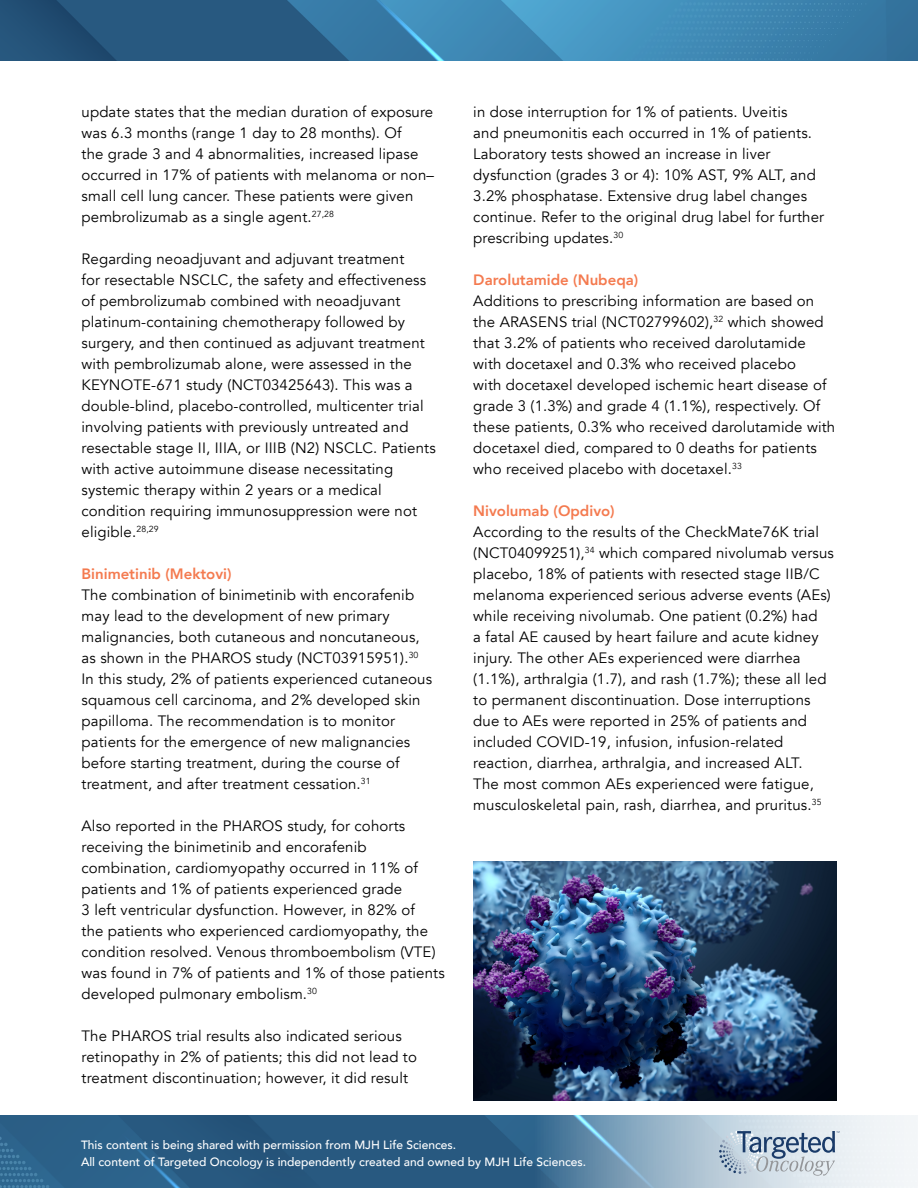
<style>
.page{position:relative;width:918px;height:1188px;background:#fff}
.page>*{position:absolute;margin:0;border:0;box-sizing:border-box;transform-origin:0 0}
.t1{font:15px/21px "Avenir";letter-spacing:.01em;color:#000}
.t2{font:800 15px "Avenir";color:#f47a4f}
.t3{font:500 12px/16.5px "Avenir";color:#fff}
</style>
<div class="page">
<img style="left:0;top:0;width:918px;height:61px">
<img style="left:0;top:1115px;width:531px;height:73px">
<svg style="left:531px;top:1115px;width:387px;height:73px"></svg>
<svg style="left:719px;top:1130px;width:120px;height:46px;background:#b4c3d0"></svg>
<img style="left:473px;top:862px;width:363px;height:238px">
<p class="t1" style="left:82px;top:102px;width:354px">update states that the median duration of exposure was 6.3 months (range 1 day to 28 months). Of<br>the grade 3 and 4 abnormalities, increased lipase occurred in 17% of patients with melanoma or non– small cell lung cancer. These patients were given pembrolizumab as a single agent.<sup>27,28</sup></p>
<p class="t1" style="left:82px;top:249px;width:356px">Regarding neoadjuvant and adjuvant treatment<br>for resectable NSCLC, the safety and effectiveness of pembrolizumab combined with neoadjuvant platinum-containing chemotherapy followed by surgery, and then continued as adjuvant treatment with pembrolizumab alone, were assessed in the KEYNOTE-671 study (NCT03425643). This was a double-blind, placebo-controlled, multicenter trial involving patients with previously untreated and resectable stage II, IIIA, or IIIB (N2) NSCLC. Patients with active autoimmune disease necessitating systemic therapy within 2 years or a medical condition requiring immunosuppression were not eligible.<sup>28,29</sup></p>
<p class="t2" style="left:82px;top:562px;width:152px">Binimetinib (Mektovi)</p>
<p class="t1" style="left:82px;top:585px;width:352px">The combination of binimetinib with encorafenib may lead to the development of new primary malignancies, both cutaneous and noncutaneous, as shown in the PHAROS study (NCT03915951).<sup>30<br></sup>In this study, 2% of patients experienced cutaneous squamous cell carcinoma, and 2% developed skin papilloma. The recommendation is to monitor patients for the emergence of new malignancies before starting treatment, during the course of treatment, and after treatment cessation.<sup>31</sup></p>
<p class="t1" style="left:82px;top:816px;width:365px">Also reported in the PHAROS study, for cohorts receiving the binimetinib and encorafenib combination, cardiomyopathy occurred in 11% of patients and 1% of patients experienced grade<br>3 left ventricular dysfunction. However, in 82% of<br>the patients who experienced cardiomyopathy, the condition resolved. Venous thromboembolism (VTE) was found in 7% of patients and 1% of those patients developed pulmonary embolism.<sup>30</sup></p>
<p class="t1" style="left:82px;top:1026px;width:337px">The PHAROS trial results also indicated serious retinopathy in 2% of patients; this did not lead to treatment discontinuation; however, it did result</p>
<p class="t1" style="left:473px;top:102px;width:352px">in dose interruption for 1% of patients. Uveitis<br>and pneumonitis each occurred in 1% of patients.<br>Laboratory tests showed an increase in liver dysfunction (grades 3 or 4): 10% AST, 9% ALT, and 3.2% phosphatase. Extensive drug label changes continue. Refer to the original drug label for further prescribing updates.<sup>30</sup></p>
<p class="t2" style="left:473px;top:268px;width:167px">Darolutamide (Nubeqa)</p>
<p class="t1" style="left:473px;top:291px;width:363px">Additions to prescribing information are based on the ARASENS trial (NCT02799602),<sup>32</sup> which showed that 3.2% of patients who received darolutamide with docetaxel and 0.3% who received placebo<br>with docetaxel developed ischemic heart disease of grade 3 (1.3%) and grade 4 (1.1%), respectively. Of these patients, 0.3% who received darolutamide with docetaxel died, compared to 0 deaths for patients who received placebo with docetaxel.<sup>33</sup></p>
<p class="t2" style="left:473px;top:499px;width:143px">Nivolumab (Opdivo)</p>
<p class="t1" style="left:473px;top:522px;width:362px">According to the results of the CheckMate76K trial (NCT04099251),<sup>34</sup> which compared nivolumab versus placebo, 18% of patients with resected stage IIB/C melanoma experienced serious adverse events (AEs) while receiving nivolumab. One patient (0.2%) had<br>a fatal AE caused by heart failure and acute kidney injury. The other AEs experienced were diarrhea (1.1%), arthralgia (1.7), and rash (1.7%); these all led to permanent discontinuation. Dose interruptions due to AEs were reported in 25% of patients and included COVID-19, infusion, infusion-related reaction, diarrhea, arthralgia, and increased ALT.<br>The most common AEs experienced were fatigue, musculoskeletal pain, rash, diarrhea, and pruritus.<sup>35</sup></p>
<p class="t3" style="left:81px;top:1136px;width:507px">This content is being shared with permission from MJH Life Sciences.<br>All content of Targeted Oncology is independently created and owned by MJH Life Sciences.</p>
</div>
